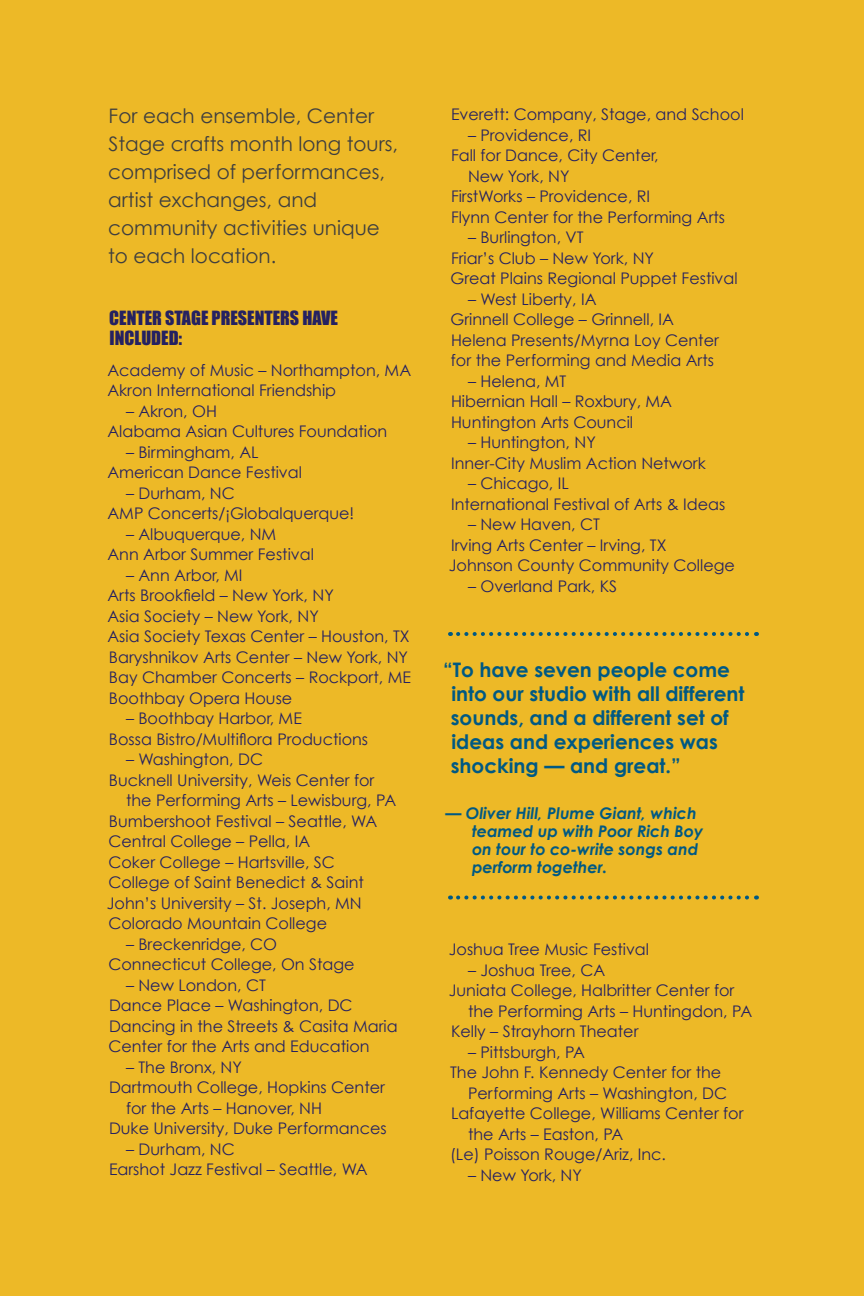
<style>
.page{position:relative;width:864px;height:1296px;background:#edb927}
.page>*{position:absolute;margin:0;border:0;box-sizing:border-box;transform-origin:0 0}
.body{font:20px/28px "Century Gothic";color:#3e3e3f}
.body-2{font:700 20px/24px "Century Gothic";color:#005983}
.Details{font:18px/20.4px "Impact";color:#252161}
.Details-2{font:16px/20.4px "Century Gothic";color:#252161}
.body-3{font:italic 700 16px/18px "Century Gothic";color:#005983}
</style>
<div class="page">
<svg style="left:458px;top:632px;width:299px;height:4px"></svg>
<svg style="left:458px;top:896px;width:299px;height:4px"></svg>
<p class="body" style="left:108px;top:101px;width:291px">For each ensemble, Center<br>Stage crafts month long tours, comprised of performances, artist exchanges, and community activities unique to each location.</p>
<p class="Details" style="left:109px;top:307px;width:230px">CENTER STAGE PRESENTERS HAVE<br>INCLUDED:</p>
<p class="Details-2" style="left:107px;top:359px;width:305px">Academy of Music – Northampton, MA</p>
<p class="Details-2" style="left:107px;top:380px;width:230px">Akron International Friendship</p>
<p class="Details-2" style="left:126px;top:400px;width:92px">– Akron, OH</p>
<p class="Details-2" style="left:107px;top:421px;width:281px">Alabama Asian Cultures Foundation</p>
<p class="Details-2" style="left:126px;top:441px;width:134px">– Birmingham, AL</p>
<p class="Details-2" style="left:107px;top:462px;width:196px">American Dance Festival</p>
<p class="Details-2" style="left:126px;top:482px;width:110px">– Durham, NC</p>
<p class="Details-2" style="left:107px;top:503px;width:248px">AMP Concerts/¡Globalquerque!</p>
<p class="Details-2" style="left:126px;top:523px;width:152px">– Albuquerque, NM</p>
<p class="Details-2" style="left:107px;top:544px;width:208px">Ann Arbor Summer Festival</p>
<p class="Details-2" style="left:126px;top:564px;width:118px">– Ann Arbor, MI</p>
<p class="Details-2" style="left:107px;top:585px;width:228px">Arts Brookfield – New York, NY</p>
<p class="Details-2" style="left:107px;top:605px;width:213px">Asia Society – New York, NY</p>
<p class="Details-2" style="left:107px;top:626px;width:304px">Asia Society Texas Center – Houston, TX</p>
<p class="Details-2" style="left:109px;top:646px;width:301px">Baryshnikov Arts Center – New York, NY</p>
<p class="Details-2" style="left:109px;top:667px;width:304px">Bay Chamber Concerts – Rockport, ME</p>
<p class="Details-2" style="left:109px;top:687px;width:185px">Boothbay Opera House</p>
<p class="Details-2" style="left:126px;top:708px;width:177px">– Boothbay Harbor, ME</p>
<p class="Details-2" style="left:109px;top:728px;width:261px">Bossa Bistro/Multiflora Productions</p>
<p class="Details-2" style="left:126px;top:749px;width:139px">– Washington, DC</p>
<p class="Details-2" style="left:126px;top:769px;width:272px;text-indent:-17px">Bucknell University, Weis Center for the Performing Arts – Lewisburg, PA</p>
<p class="Details-2" style="left:109px;top:810px;width:270px">Bumbershoot Festival – Seattle, WA</p>
<p class="Details-2" style="left:108px;top:831px;width:203px">Central College – Pella, IA</p>
<p class="Details-2" style="left:108px;top:851px;width:228px">Coker College – Hartsville, SC</p>
<p class="Details-2" style="left:107px;top:872px;width:259px">College of Saint Benedict &amp; Saint<br>John’s University – St. Joseph, MN</p>
<p class="Details-2" style="left:108px;top:913px;width:220px">Colorado Mountain College</p>
<p class="Details-2" style="left:126px;top:933px;width:153px">– Breckenridge, CO</p>
<p class="Details-2" style="left:108px;top:954px;width:248px">Connecticut College, On Stage</p>
<p class="Details-2" style="left:126px;top:974px;width:141px">– New London, CT</p>
<p class="Details-2" style="left:109px;top:995px;width:245px">Dance Place – Washington, DC</p>
<p class="Details-2" style="left:108px;top:1015px;width:291px">Dancing in the Streets &amp; Casita Maria<br>Center for the Arts and Education</p>
<p class="Details-2" style="left:126px;top:1056px;width:117px">– The Bronx, NY</p>
<p class="Details-2" style="left:126px;top:1077px;width:260px;text-indent:-17px">Dartmouth College, Hopkins Center for the Arts – Hanover, NH</p>
<p class="Details-2" style="left:109px;top:1118px;width:279px">Duke University, Duke Performances</p>
<p class="Details-2" style="left:126px;top:1138px;width:110px">– Durham, NC</p>
<p class="Details-2" style="left:109px;top:1159px;width:260px">Earshot Jazz Festival – Seattle, WA</p>
<p class="Details-2" style="left:451px;top:104px;width:294px">Everett: Company, Stage, and School</p>
<p class="Details-2" style="left:468px;top:124px;width:125px">– Providence, RI</p>
<p class="Details-2" style="left:468px;top:145px;width:192px;text-indent:-17px">Fall for Dance, City Center,<br>New York, NY</p>
<p class="Details-2" style="left:451px;top:186px;width:201px">FirstWorks – Providence, RI</p>
<p class="Details-2" style="left:451px;top:206px;width:276px">Flynn Center for the Performing Arts</p>
<p class="Details-2" style="left:468px;top:227px;width:117px">– Burlington, VT</p>
<p class="Details-2" style="left:451px;top:247px;width:204px">Friar’s Club – New York, NY</p>
<p class="Details-2" style="left:450px;top:268px;width:289px">Great Plains Regional Puppet Festival</p>
<p class="Details-2" style="left:468px;top:288px;width:130px">– West Liberty, IA</p>
<p class="Details-2" style="left:450px;top:309px;width:225px">Grinnell College – Grinnell, IA</p>
<p class="Details-2" style="left:451px;top:329px;width:269px">Helena Presents/Myrna Loy Center for the Performing and Media Arts</p>
<p class="Details-2" style="left:468px;top:370px;width:100px">– Helena, MT</p>
<p class="Details-2" style="left:451px;top:391px;width:223px">Hibernian Hall – Roxbury, MA</p>
<p class="Details-2" style="left:451px;top:411px;width:184px">Huntington Arts Council</p>
<p class="Details-2" style="left:468px;top:432px;width:129px">– Huntington, NY</p>
<p class="Details-2" style="left:451px;top:452px;width:256px">Inner-City Muslim Action Network</p>
<p class="Details-2" style="left:468px;top:473px;width:102px">– Chicago, IL</p>
<p class="Details-2" style="left:451px;top:493px;width:276px">International Festival of Arts &amp; Ideas</p>
<p class="Details-2" style="left:468px;top:514px;width:133px">– New Haven, CT</p>
<p class="Details-2" style="left:451px;top:534px;width:217px">Irving Arts Center – Irving, TX</p>
<p class="Details-2" style="left:449px;top:555px;width:288px">Johnson County Community College</p>
<p class="Details-2" style="left:468px;top:575px;width:151px">– Overland Park, KS</p>
<p class="body-2" style="left:451px;top:657px;width:295px;text-indent:-8px">“To have seven people come into our studio with all different sounds, and a different set of ideas and experiences was shocking — and great.”</p>
<p class="body-3" style="left:472px;top:804px;width:233px;text-indent:-26px">— Oliver Hill, Plume Giant, which teamed up with Poor Rich Boy on tour to co-write songs and perform together.</p>
<p class="Details-2" style="left:449px;top:939px;width:202px">Joshua Tree Music Festival</p>
<p class="Details-2" style="left:468px;top:959px;width:139px">– Joshua Tree, CA</p>
<p class="Details-2" style="left:468px;top:980px;width:286px;text-indent:-19px">Juniata College, Halbritter Center for the Performing Arts – Huntingdon, PA</p>
<p class="Details-2" style="left:451px;top:1021px;width:189px">Kelly – Strayhorn Theater</p>
<p class="Details-2" style="left:468px;top:1041px;width:119px">– Pittsburgh, PA</p>
<p class="Details-2" style="left:468px;top:1062px;width:261px;text-indent:-18px">The John F. Kennedy Center for the<br>Performing Arts – Washington, DC</p>
<p class="Details-2" style="left:468px;top:1103px;width:277px;text-indent:-17px">Lafayette College, Williams Center for the Arts – Easton, PA</p>
<p class="Details-2" style="left:450px;top:1144px;width:218px">(Le) Poisson Rouge/Ariz, Inc.</p>
<p class="Details-2" style="left:468px;top:1164px;width:115px">– New York, NY</p>
</div>
